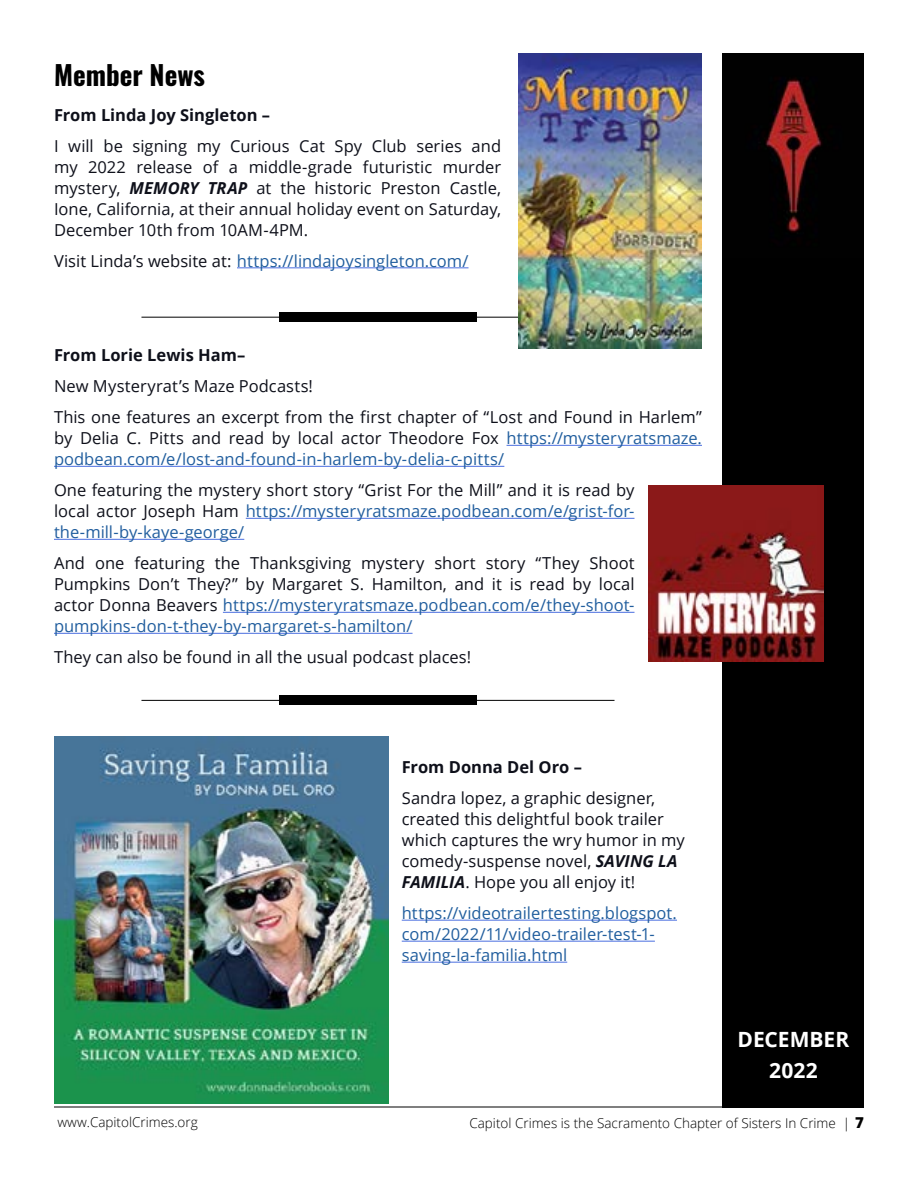
<style>
.page{position:relative;width:918px;height:1188px;background:#fff}
.page>*{position:absolute;margin:0;border:0;box-sizing:border-box;transform-origin:0 0}
.t1{font:27px "Oswald";color:#000}
.t2{font:700 21px/31px "Open Sans";color:#fff;text-align:center}
.t3{font:16.5px/21px "Open Sans";color:#0e101a;text-align:justify}
.t4{font:16.5px/21px "Open Sans";color:#215e9e}
.t5{font:700 16.5px "Open Sans";color:#0e101a}
.t6{font:300 13.5px "Open Sans";color:#000}
.s1{font-weight:700;font-style:italic}
.s2{color:#0e101a}
.s3{color:#215e9e}
.s4{font-weight:800;font-size:15px}
</style>
<div class="page">
<hr style="left:54px;top:1107px;width:810px;height:1px;background:#000">
<div style="left:723px;top:54px;width:141px;height:1053px;background:#000"></div>
<img style="left:765px;top:78px;width:58px;height:155px">
<hr style="left:141px;top:317px;width:474px;height:1px;background:#000">
<div style="left:279px;top:312px;width:198px;height:10px;background:#000"></div>
<hr style="left:402px;top:920px;width:275px;height:1px;background:#4a6ee0">
<hr style="left:402px;top:941px;width:253px;height:1px;background:#4a6ee0">
<hr style="left:402px;top:962px;width:165px;height:1px;background:#4a6ee0">
<img style="left:54px;top:803px;width:334px;height:301px">
<img style="left:54px;top:736px;width:334px;height:67px">
<hr style="left:237px;top:267px;width:232px;height:1px;background:#4a6ee0">
<img style="left:518px;top:54px;width:184px;height:294px">
<img style="left:648px;top:485px;width:176px;height:176px">
<hr style="left:507px;top:445px;width:195px;height:1px;background:#4a6ee0">
<hr style="left:54px;top:466px;width:450px;height:1px;background:#4a6ee0">
<hr style="left:246px;top:518px;width:388px;height:1px;background:#4a6ee0">
<hr style="left:54px;top:539px;width:190px;height:1px;background:#4a6ee0">
<hr style="left:223px;top:612px;width:412px;height:1px;background:#4a6ee0">
<hr style="left:54px;top:633px;width:359px;height:1px;background:#4a6ee0">
<hr style="left:141px;top:700px;width:474px;height:1px;background:#000">
<div style="left:279px;top:695px;width:198px;height:10px;background:#000"></div>
<h1 class="t1" style="left:54px;top:51px;width:153px">Member News</h1>
<p class="t5" style="left:54px;top:103px;width:218px">From Linda Joy Singleton –</p>
<p class="t3" style="left:54px;top:135px;width:449px">I will be signing my Curious Cat Spy Club series and my 2022 release of a middle-grade futuristic murder mystery, <span class="s1">MEMORY TRAP</span> at the historic Preston Castle, Ione, California, at their annual holiday event on Saturday, December 10th from 10AM-4PM.</p>
<p class="t4" style="left:54px;top:250px;width:416px"><span class="s2">Visit Linda’s website at:</span> https://lindajoysingleton.com/</p>
<p class="t5" style="left:54px;top:343px;width:193px">From Lorie Lewis Ham–</p>
<p class="t3" style="left:54px;top:370px;width:650px;line-height:31px">New Mysteryrat’s Maze Podcasts!<br>This one features an excerpt from the first chapter of “Lost and Found in Harlem”</p>
<p class="t4" style="left:54px;top:427px;width:649px"><span class="s2">by Delia C. Pitts and read by local actor Theodore Fox</span> https://mysteryratsmaze. podbean.com/e/lost-and-found-in-harlem-by-delia-c-pitts/</p>
<p class="t3" style="left:54px;top:479px;width:582px">One featuring the mystery short story “Grist For the Mill” and it is read by local actor Joseph Ham <span class="s3">https://mysteryratsmaze.podbean.com/e/grist-for&shy;the-mill-by-kaye-george/</span></p>
<p class="t3" style="left:54px;top:552px;width:582px">And one featuring the Thanksgiving mystery short story “They Shoot Pumpkins Don’t They?” by Margaret S. Hamilton, and it is read by local actor Donna Beavers <span class="s3">https://mysteryratsmaze.podbean.com/e/they-shoot&shy;pumpkins-don-t-they-by-margaret-s-hamilton/</span></p>
<p class="t3" style="left:54px;top:646px;width:419px">They can also be found in all the usual podcast places!</p>
<p class="t6" style="left:58px;top:1113px;width:142px">www.CapitolCrimes.org</p>
<p class="t5" style="left:402px;top:755px;width:182px">From Donna Del Oro –</p>
<p class="t3" style="left:402px;top:787px;width:284px;text-align:left">Sandra lopez, a graphic designer, created this delightful book trailer which captures the wry humor in my comedy-suspense novel, <span class="s1">SAVING LA FAMILIA</span>. Hope you all enjoy it!</p>
<p class="t4" style="left:402px;top:902px;width:277px">https://videotrailertesting.blogspot. com/2022/11/video-trailer-test-1- saving-la-familia.html</p>
<p class="t2" style="left:738px;top:1024px;width:113px">DECEMBER<br>2022</p>
<p class="t6" style="left:469px;top:1114px;width:396px">Capitol Crimes is the Sacramento Chapter of Sisters In Crime | <span class="s4">7</span></p>
</div>
